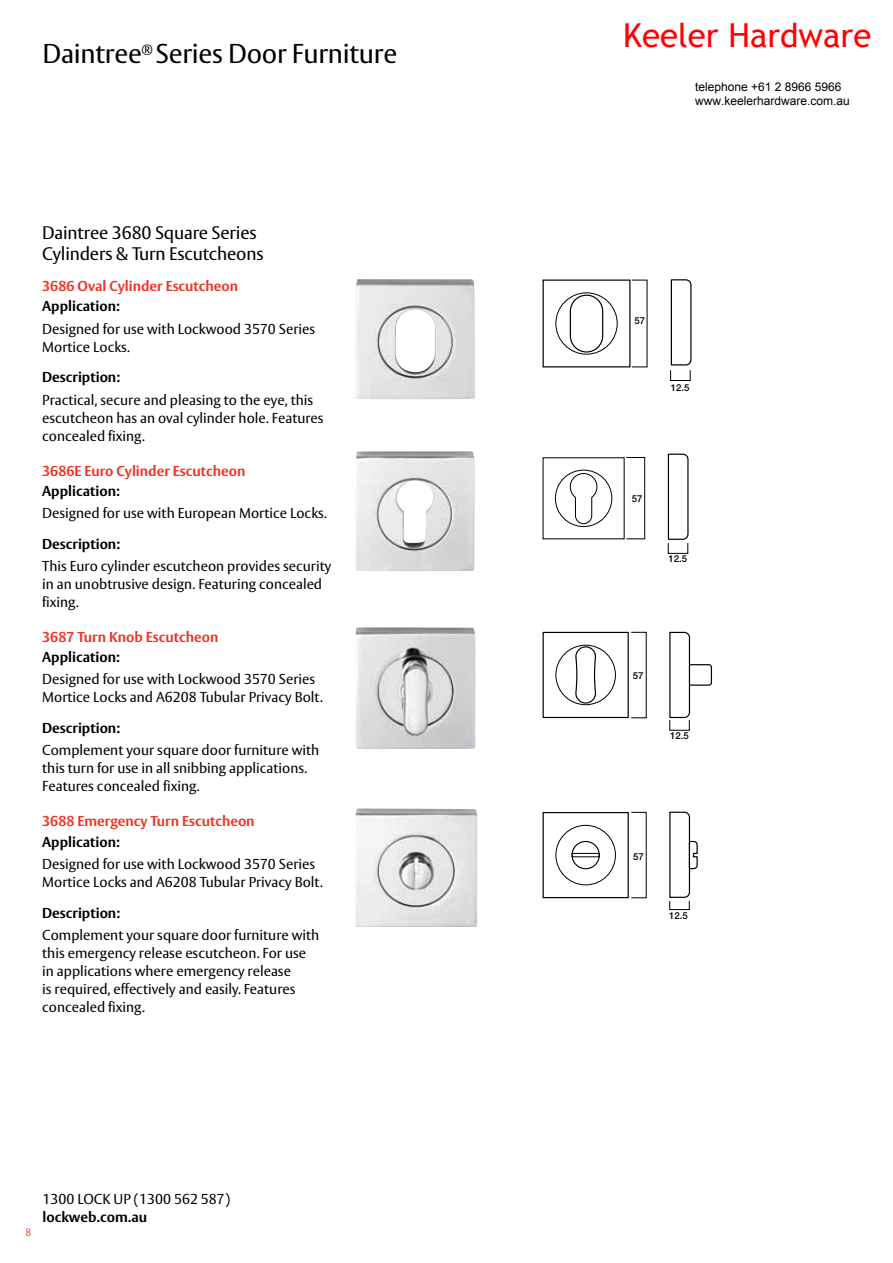
<style>
.page{position:relative;width:893px;height:1263px;background:#fff}
.page>*{position:absolute;margin:0;border:0;box-sizing:border-box;transform-origin:0 0}
.t1{font:33px "Trebuchet MS";color:#f00}
.t2{font:27px "ASSA Vesta";letter-spacing:-.01em;color:#000}
.t3{font:18px/21.8px "ASSA Vesta";letter-spacing:-.01em;color:#000}
.t4{font:14.25px/18px "ASSA Vesta";color:#000}
.t5{font:700 14.25px "ASSA Vesta";color:#000}
.t6{font:700 14.25px "ASSA Vesta";color:#ee3524}
.t7{font:12px/14.4px "Arial";color:#000}
.t8{font:10.5px "ASSA Vesta";color:#ef4632}
.t9{font:500 9.6px "Helvetica Neue LT";color:#000}
</style>
<div class="page">
<img style="left:356px;top:451px;width:119px;height:120px">
<img style="left:355px;top:627px;width:121px;height:122px">
<img style="left:355px;top:808px;width:122px;height:119px">
<img style="left:355px;top:279px;width:120px;height:120px">
<div style="left:668px;top:543px;width:20px;height:11px;border:1px solid #000"></div>
<svg style="left:667px;top:454px;width:21px;height:86px"></svg>
<div style="left:626px;top:457px;width:19px;height:82px;border:1px solid #000"></div>
<svg style="left:543px;top:457px;width:82px;height:83px"></svg>
<div style="left:555px;top:470px;width:57px;height:57px;border:1px solid #000;border-radius:50%"></div>
<div style="left:543px;top:632px;width:86px;height:86px;background:#fff;border:1px solid #000"></div>
<svg style="left:575px;top:644px;width:22px;height:62px"></svg>
<svg style="left:631px;top:632px;width:81px;height:99px"></svg>
<svg style="left:543px;top:279px;width:148px;height:102px"></svg>
<div style="left:543px;top:812px;width:86px;height:86px;background:#fff;border:1px solid #000"></div>
<div style="left:571px;top:841px;width:29px;height:28px;border:1px solid #000;border-radius:50%"></div>
<svg style="left:572px;top:812px;width:126px;height:98px"></svg>
<h2 class="t2" style="left:43px;top:38px;width:356px">Daintree<sup>®</sup> Series Door Furniture</h2>
<p class="t3" style="left:42px;top:222px;width:223px">Daintree 3680 Square Series<br>Cylinders &amp; Turn Escutcheons</p>
<p class="t6" style="left:42px;top:277px;width:198px">3686 Oval Cylinder Escutcheon</p>
<p class="t5" style="left:42px;top:297px;width:79px">Application:</p>
<p class="t4" style="left:42px;top:320px;width:274px">Designed for use with Lockwood 3570 Series<br>Mortice Locks.</p>
<p class="t5" style="left:42px;top:368px;width:79px">Description:</p>
<p class="t4" style="left:42px;top:391px;width:283px">Practical, secure and pleasing to the eye, this escutcheon has an oval cylinder hole. Features concealed fixing.</p>
<p class="t6" style="left:42px;top:462px;width:205px">3686E Euro Cylinder Escutcheon</p>
<p class="t5" style="left:42px;top:482px;width:79px">Application:</p>
<p class="t4" style="left:42px;top:504px;width:286px">Designed for use with European Mortice Locks.</p>
<p class="t5" style="left:42px;top:535px;width:79px">Description:</p>
<p class="t4" style="left:42px;top:558px;width:291px">This Euro cylinder escutcheon provides security in an unobtrusive design. Featuring concealed fixing.</p>
<p class="t6" style="left:42px;top:628px;width:178px">3687 Turn Knob Escutcheon</p>
<p class="t5" style="left:42px;top:648px;width:79px">Application:</p>
<p class="t4" style="left:42px;top:671px;width:282px">Designed for use with Lockwood 3570 Series<br>Mortice Locks and A6208 Tubular Privacy Bolt.</p>
<p class="t5" style="left:42px;top:719px;width:79px">Description:</p>
<p class="t4" style="left:42px;top:742px;width:279px">Complement your square door furniture with this turn for use in all snibbing applications.<br>Features concealed fixing.</p>
<p class="t6" style="left:42px;top:813px;width:214px">3688 Emergency Turn Escutcheon</p>
<p class="t5" style="left:42px;top:833px;width:79px">Application:</p>
<p class="t4" style="left:42px;top:855px;width:282px">Designed for use with Lockwood 3570 Series<br>Mortice Locks and A6208 Tubular Privacy Bolt.</p>
<p class="t5" style="left:42px;top:904px;width:79px">Description:</p>
<p class="t4" style="left:42px;top:926px;width:279px">Complement your square door furniture with this emergency release escutcheon. For use in applications where emergency release<br>is required, effectively and easily. Features concealed fixing.</p>
<p class="t8" style="left:26px;top:1226px;width:7px">8</p>
<p class="t4" style="left:43px;top:1190px;width:189px">1300 LOCK UP (1300 562 587)</p>
<p class="t5" style="left:43px;top:1208px;width:106px">lockweb.com.au</p>
<h1 class="t1" style="left:623px;top:16px;width:250px">Keeler Hardware</h1>
<p class="t7" style="left:695px;top:80px;width:156px">telephone +61 2 8966 5966 www.keelerhardware.com.au</p>
<p class="t9" style="left:635px;top:315px;width:12px">57</p>
<p class="t9" style="left:671px;top:382px;width:20px">12.5</p>
<p class="t9" style="left:632px;top:493px;width:12px">57</p>
<p class="t9" style="left:668px;top:553px;width:20px">12.5</p>
<p class="t9" style="left:633px;top:670px;width:12px">57</p>
<p class="t9" style="left:670px;top:730px;width:20px">12.5</p>
<p class="t9" style="left:633px;top:850px;width:12px">57</p>
<p class="t9" style="left:669px;top:910px;width:20px">12.5</p>
</div>
